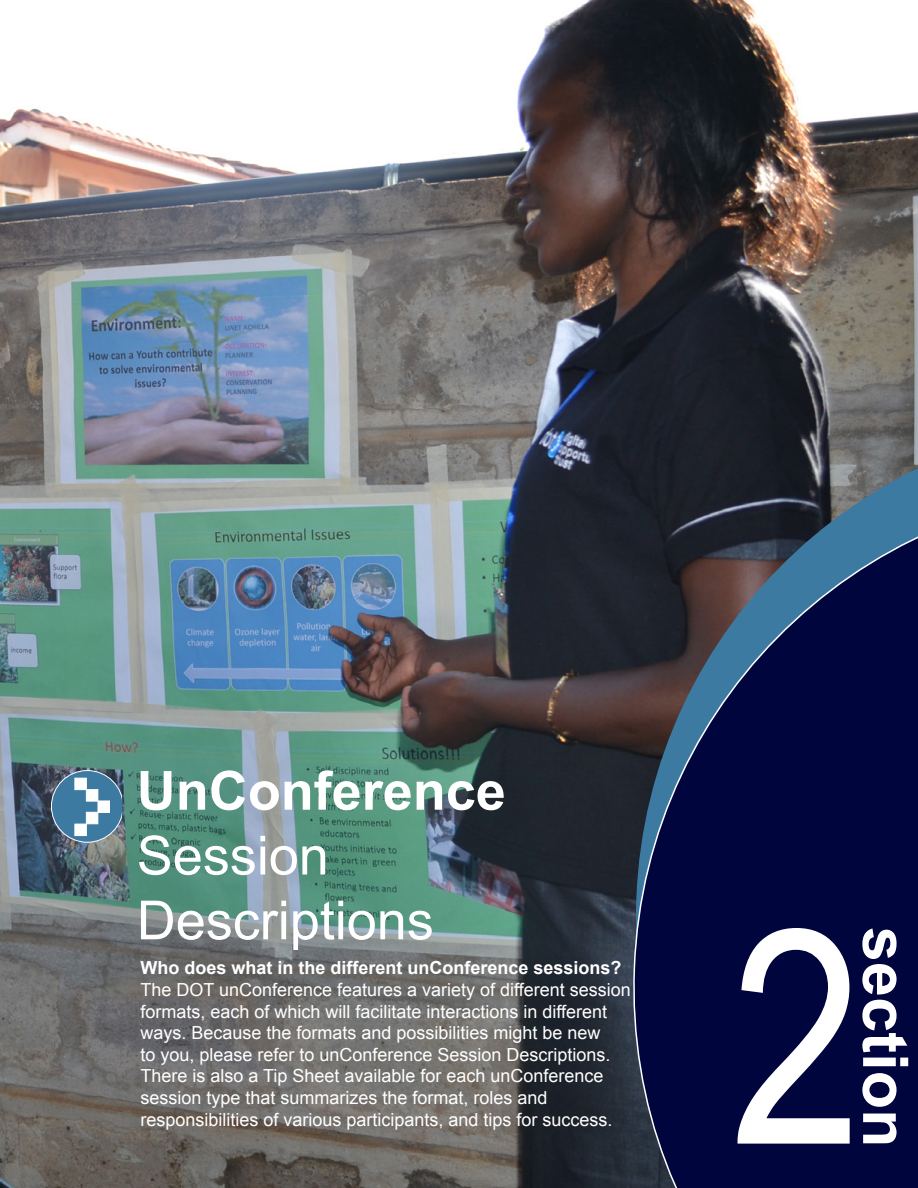
<style>
.page{position:relative;width:918px;height:1188px;background:#fff}
.page>*{position:absolute;margin:0;border:0;box-sizing:border-box;transform-origin:0 0}
.t1{font:300px "Arial";color:#fff;scale:.79 1}
.t2{font:700 63px "Arial";color:#fff}
.t3{font:54px/64.8px "Arial";color:#fff}
.t4{font:700 54px "Arial";color:#fff}
.t5{font:18px/21.6px "Arial";color:#fff}
.t6{font:700 18px "Arial";color:#fff}
</style>
<div class="page">
<img style="left:0;top:0;width:918px;height:1188px">
<svg style="left:626px;top:409px;width:292px;height:68px;background:#37393f"></svg>
<svg style="left:622px;top:477px;width:296px;height:711px;background:#111945"></svg>
<svg style="left:51px;top:770px;width:71px;height:72px;background:#4d7b9a"></svg>
<div style="left:75px;top:778px;width:12px;height:12px;background:#fff;border:1px solid #fff"></div>
<div style="left:75px;top:824px;width:12px;height:12px;background:#fff;border:1px solid #fff"></div>
<div style="left:86px;top:812px;width:12px;height:12px;background:#fff;border:1px solid #fff"></div>
<div style="left:98px;top:801px;width:12px;height:12px;background:#fff"></div>
<div style="left:86px;top:789px;width:12px;height:12px;background:#fff;border:1px solid #fff"></div>
<h3 class="t4" style="left:137px;top:755px;width:371px">UnConference</h3>
<h3 class="t3" style="left:137px;top:824px;width:299px">Session<br>Descriptions</h3>
<p class="t6" style="left:140px;top:956px;width:483px">Who does what in the different unConference sessions?</p>
<p class="t5" style="left:140px;top:979px;width:492px">The DOT unConference features a variety of different session formats, each of which will facilitate interactions in different ways. Because the formats and possibilities might be new<br>to you, please refer to unConference Session Descriptions.<br>There is also a Tip Sheet available for each unConference session type that summarizes the format, roles and responsibilities of various participants, and tips for success.</p>
<h1 class="t1" style="left:730px;top:842px;width:168px">2</h1>
<h2 class="t2" style="left:927px;top:927px;width:222px;rotate:90deg">section</h2>
</div>
